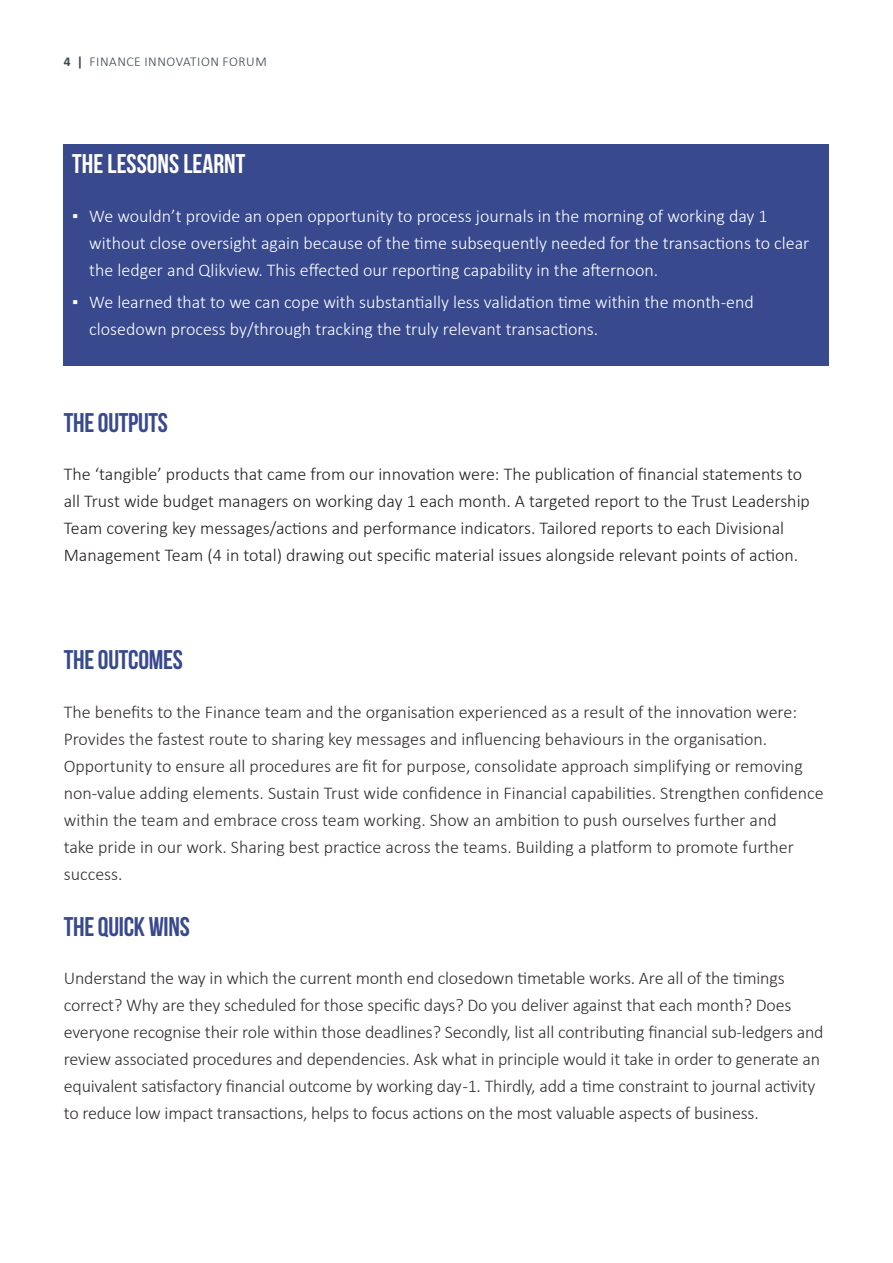
<style>
.page{position:relative;width:893px;height:1263px;background:#fff}
.page>*{position:absolute;margin:0;border:0;box-sizing:border-box;transform-origin:0 0}
.Sub_head_BEBAS{font:700 27px "Bebas Neue";letter-spacing:-.01em;color:#38498e}
.t1{font:700 27px "Bebas Neue";color:#fff}
.Sub_head_BEBAS-2{font:300 18px/27px "Calibri";letter-spacing:-.01em;color:#332e2e}
.t2{font:300 18px/27px "Calibri";color:#fff}
.Sub_head_BEBAS-3{font:300 18px/27px "Calibri";color:#231f20}
.t3{font:300 13.5px "Calibri";letter-spacing:.04em;color:#39464c}
.s1{font-weight:700}
</style>
<div class="page">
<hr style="left:892px;top:0;width:1px;height:1263px;background:#39464c">
<div style="left:64px;top:144px;width:765px;height:221px;background:#38498e"></div>
<p class="t3" style="left:64px;top:53px;width:205px"><span class="s1">4 |</span> FINANCE INNOVATION FORUM</p>
<p class="t1" style="left:72px;top:149px;width:175px">THE LESSONS LEARNT</p>
<p class="t2" style="left:89px;top:203px;width:722px;text-indent:-17px"><span class="s1">▪</span> We wouldn’t provide an open opportunity to process journals in the morning of working day 1 without close oversight again because of the time subsequently needed for the transactions to clear the ledger and Qlikview. This effected our reporting capability in the afternoon.</p>
<p class="t2" style="left:89px;top:288px;width:666px;text-indent:-17px"><span class="s1">▪</span> We learned that to we can cope with substantially less validation time within the month-end closedown process by/through tracking the truly relevant transactions.</p>
<p class="Sub_head_BEBAS" style="left:64px;top:407px;width:106px">THE OUTPUTS</p>
<p class="Sub_head_BEBAS-3" style="left:64px;top:460px;width:748px">The ‘tangible’ products that came from our innovation were: The publication of financial statements to all Trust wide budget managers on working day 1 each month. A targeted report to the Trust Leadership Team covering key messages/actions and performance indicators. Tailored reports to each Divisional Management Team (4 in total) drawing out specific material issues alongside relevant points of action.</p>
<p class="Sub_head_BEBAS" style="left:64px;top:645px;width:121px">THE OUTCOMES</p>
<p class="Sub_head_BEBAS-2" style="left:64px;top:698px;width:761px">The benefits to the Finance team and the organisation experienced as a result of the innovation were:<br>Provides the fastest route to sharing key messages and influencing behaviours in the organisation.<br>Opportunity to ensure all procedures are fit for purpose, consolidate approach simplifying or removing non-value adding elements. Sustain Trust wide confidence in Financial capabilities. Strengthen confidence within the team and embrace cross team working. Show an ambition to push ourselves further and<br>take pride in our work. Sharing best practice across the teams. Building a platform to promote further success.</p>
<p class="Sub_head_BEBAS" style="left:64px;top:912px;width:128px">THE QUICK WINS</p>
<p class="Sub_head_BEBAS-2" style="left:64px;top:964px;width:761px">Understand the way in which the current month end closedown timetable works. Are all of the timings correct? Why are they scheduled for those specific days? Do you deliver against that each month? Does everyone recognise their role within those deadlines? Secondly, list all contributing financial sub-ledgers and review associated procedures and dependencies. Ask what in principle would it take in order to generate an equivalent satisfactory financial outcome by working day -1. Thirdly, add a time constraint to journal activity to reduce low impact transactions, helps to focus actions on the most valuable aspects of business.</p>
</div>
